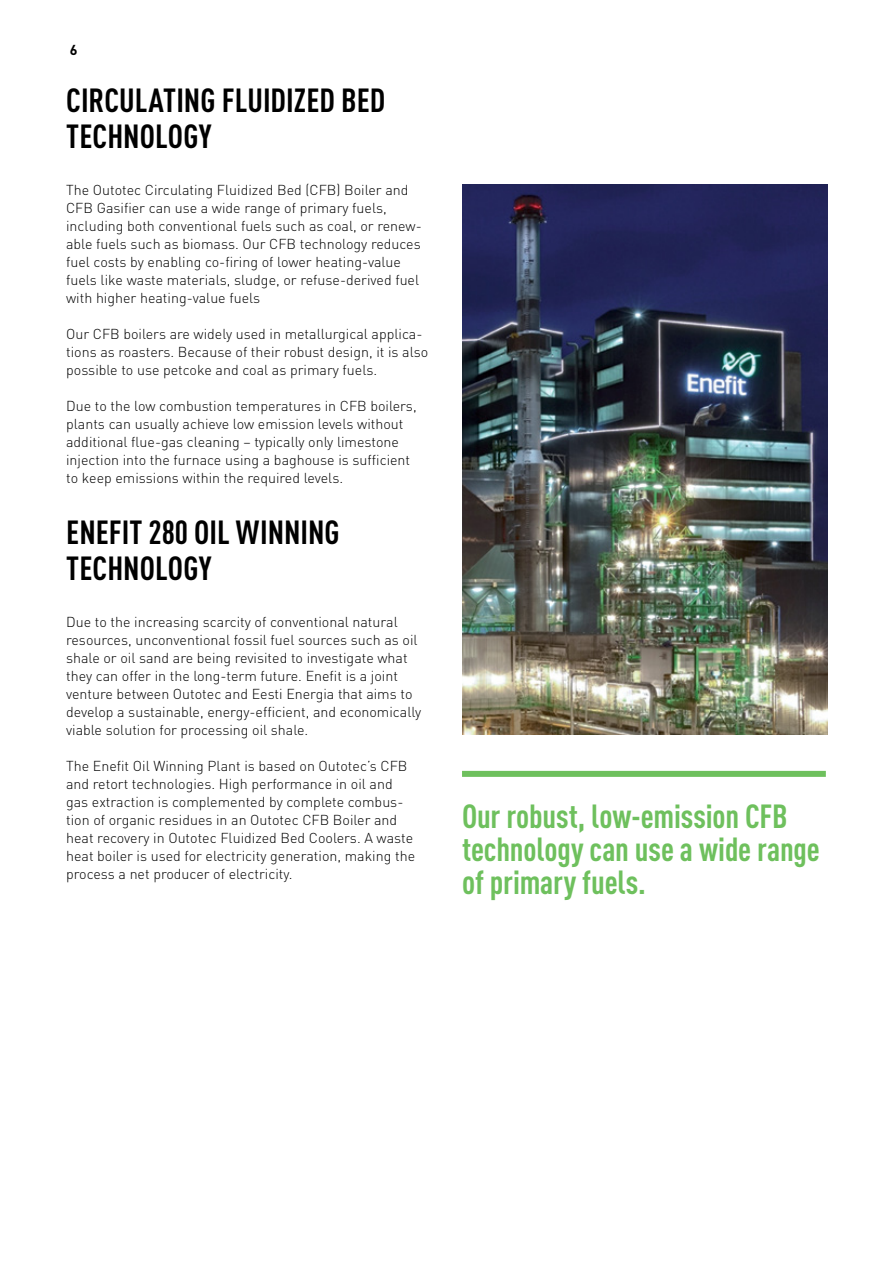
<style>
.page{position:relative;width:893px;height:1263px;background:#fff}
.page>*{position:absolute;margin:0;border:0;box-sizing:border-box;transform-origin:0 0}
.t1{font:700 condensed 33px/33px "DIN Pro";letter-spacing:-.005em;color:#6ec05d}
.t2{font:700 condensed 33px/36px "DIN Pro";color:#000}
.t3{font:300 14.25px/18px "DIN Pro";color:#000}
.t4{font:700 14.25px "DIN Pro";color:#000}
</style>
<div class="page">
<img style="left:462px;top:185px;width:365px;height:550px">
<div style="left:462px;top:771px;width:364px;height:6px;background:#6ec05d"></div>
<p class="t4" style="left:70px;top:40px;width:9px">6</p>
<h1 class="t2" style="left:66px;top:79px;width:320px">CIRCULATING FLUIDIZED BED<br>TECHNOLOGY</h1>
<p class="t3" style="left:66px;top:180px;width:357px">The Outotec Circulating Fluidized Bed (CFB) Boiler and CFB Gasifier can use a wide range of primary fuels, including both conventional fuels such as coal, or renew&shy;able fuels such as biomass. Our CFB technology reduces fuel costs by enabling co-firing of lower heating-value fuels like waste materials, sludge, or refuse-derived fuel with higher heating-value fuels</p>
<p class="t3" style="left:66px;top:324px;width:364px">Our CFB boilers are widely used in metallurgical applica&shy;tions as roasters. Because of their robust design, it is also possible to use petcoke and coal as primary fuels.</p>
<p class="t3" style="left:66px;top:396px;width:352px">Due to the low combustion temperatures in CFB boilers, plants can usually achieve low emission levels without additional flue-gas cleaning – typically only limestone injection into the furnace using a baghouse is sufficient to keep emissions within the required levels.</p>
<h1 class="t2" style="left:66px;top:511px;width:275px">ENEFIT 280 OIL WINNING<br>TECHNOLOGY</h1>
<p class="t3" style="left:66px;top:612px;width:357px">Due to the increasing scarcity of conventional natural resources, unconventional fossil fuel sources such as oil shale or oil sand are being revisited to investigate what they can offer in the long-term future. Enefit is a joint venture between Outotec and Eesti Energia that aims to develop a sustainable, energy-efficient, and economically viable solution for processing oil shale.</p>
<p class="t3" style="left:66px;top:756px;width:350px">The Enefit Oil Winning Plant is based on Outotec’s CFB and retort technologies. High performance in oil and gas extraction is complemented by complete combus&shy;tion of organic residues in an Outotec CFB Boiler and heat recovery in Outotec Fluidized Bed Coolers. A waste heat boiler is used for electricity generation, making the process a net producer of electricity.</p>
<h1 class="t1" style="left:462px;top:796px;width:359px">Our robust, low-emission CFB technology can use a wide range of primary fuels.</h1>
</div>
